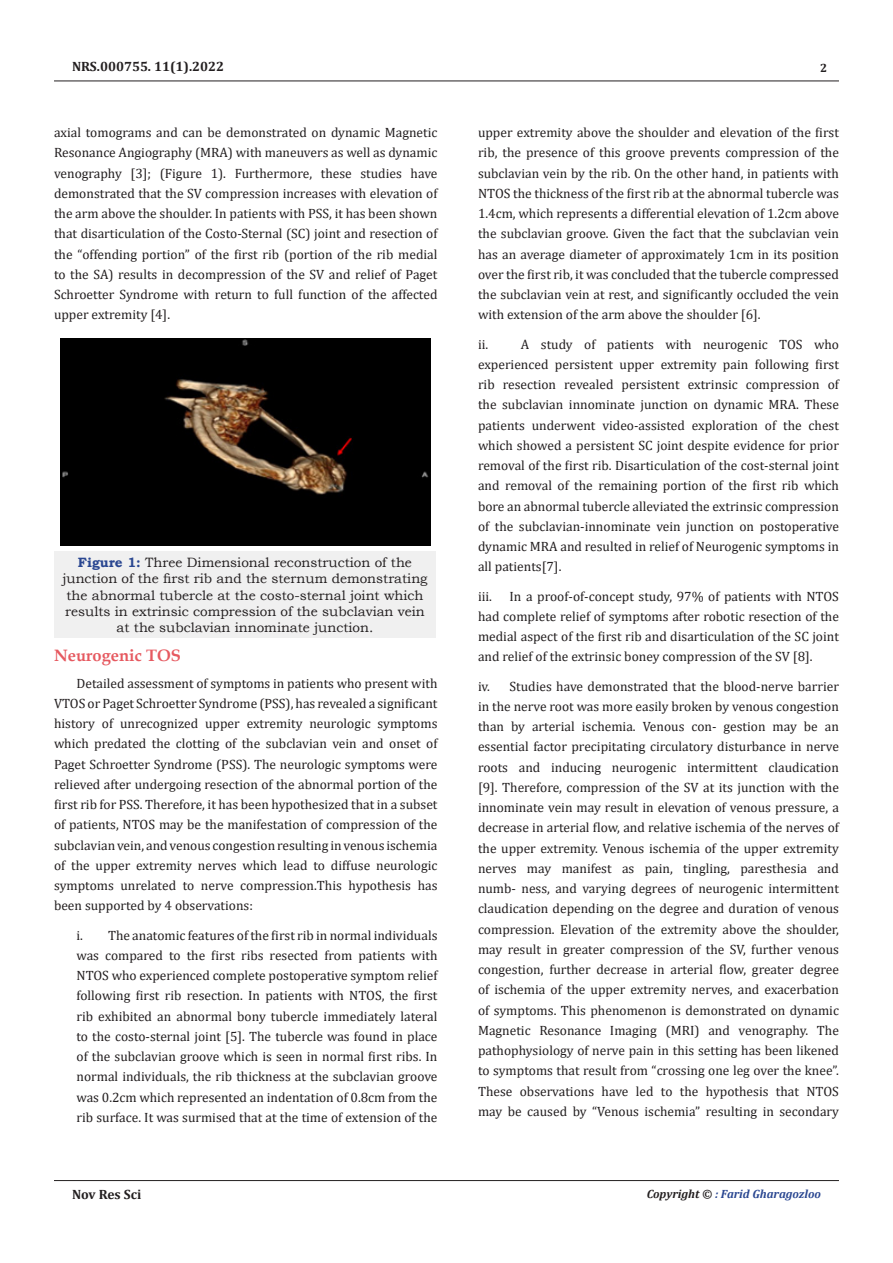
<style>
.page{position:relative;width:893px;height:1263px;background:#fff}
.page>*{position:absolute;margin:0;border:0;box-sizing:border-box;transform-origin:0 0}
.t1{font:700 16.5px "Book Antiqua";color:#e65960}
.t2{font:13.5px/20.2px "Cambria";color:#231f20;text-align:justify}
.t3{font:13.5px/16.2px "Bookman Old Style";color:#231f20;text-align:center}
.t4{font:700 13.5px "Cambria";color:#231f20}
.t5{font:italic 700 12px "Cambria";color:#2a4791}
.t6{font:700 12px "Cambria";color:#231f20}
.s1{font-weight:700;color:#2a4791}
.s2{color:#231f20}
</style>
<div class="page">
<hr style="left:54px;top:81px;width:785px;height:1px;background:#231f20">
<hr style="left:54px;top:1180px;width:785px;height:1px;background:#231f20">
<div style="left:54px;top:552px;width:382px;height:86px;background:#f0f0f0"></div>
<img style="left:61px;top:338px;width:369px;height:208px">
<p class="t4" style="left:72px;top:56px;width:154px">NRS.000755. 11(1).2022</p>
<p class="t2" style="left:54px;top:122px;width:385px">axial tomograms and can be demonstrated on dynamic Magnetic Resonance Angiography (MRA) with maneuvers as well as dynamic venography [3]; (Figure 1). Furthermore, these studies have demonstrated that the SV compression increases with elevation of the arm above the shoulder. In patients with PSS, it has been shown that disarticulation of the Costo-Sternal (SC) joint and resection of the “offending portion” of the first rib (portion of the rib medial to the SA) results in decompression of the SV and relief of Paget Schroetter Syndrome with return to full function of the affected upper extremity [4].</p>
<p class="t3" style="left:62px;top:555px;width:367px"><span class="s1">Figure 1:</span> Three Dimensional reconstruction of the junction of the first rib and the sternum demonstrating the abnormal tubercle at the costo-sternal joint which results in extrinsic compression of the subclavian vein at the subclavian innominate junction.</p>
<p class="t1" style="left:54px;top:644px;width:128px">Neurogenic TOS</p>
<p class="t2" style="left:54px;top:673px;width:385px;text-indent:22px">Detailed assessment of symptoms in patients who present with VTOS or Paget Schroetter Syndrome (PSS), has revealed a significant history of unrecognized upper extremity neurologic symptoms which predated the clotting of the subclavian vein and onset of Paget Schroetter Syndrome (PSS). The neurologic symptoms were relieved after undergoing resection of the abnormal portion of the first rib for PSS. Therefore, it has been hypothesized that in a subset of patients, NTOS may be the manifestation of compression of the subclavian vein, and venous congestion resulting in venous ischemia of the upper extremity nerves which lead to diffuse neurologic symptoms unrelated to nerve compression.This hypothesis has been supported by 4 observations:</p>
<p class="t2" style="left:76px;top:925px;width:362px">i. The anatomic features of the first rib in normal individuals was compared to the first ribs resected from patients with NTOS who experienced complete postoperative symptom relief following first rib resection. In patients with NTOS, the first rib exhibited an abnormal bony tubercle immediately lateral to the costo-sternal joint [5]. The tubercle was found in place of the subclavian groove which is seen in normal first ribs. In normal individuals, the rib thickness at the subclavian groove was 0.2cm which represented an indentation of 0.8cm from the rib surface. It was surmised that at the time of extension of the</p>
<p class="t6" style="left:820px;top:60px;width:9px">2</p>
<p class="t2" style="left:478px;top:122px;width:362px">upper extremity above the shoulder and elevation of the first rib, the presence of this groove prevents compression of the subclavian vein by the rib. On the other hand, in patients with NTOS the thickness of the first rib at the abnormal tubercle was 1.4cm, which represents a differential elevation of 1.2cm above the subclavian groove. Given the fact that the subclavian vein has an average diameter of approximately 1cm in its position over the first rib, it was concluded that the tubercle compressed the subclavian vein at rest, and significantly occluded the vein with extension of the arm above the shoulder [6].</p>
<p class="t2" style="left:478px;top:334px;width:12px">ii.</p>
<p class="t2" style="left:478px;top:334px;width:362px;text-indent:43px">A study of patients with neurogenic TOS who experienced persistent upper extremity pain following first rib resection revealed persistent extrinsic compression of the subclavian innominate junction on dynamic MRA. These patients underwent video-assisted exploration of the chest which showed a persistent SC joint despite evidence for prior removal of the first rib. Disarticulation of the cost-sternal joint and removal of the remaining portion of the first rib which bore an abnormal tubercle alleviated the extrinsic compression of the subclavian-innominate vein junction on postoperative dynamic MRA and resulted in relief of Neurogenic symptoms in all patients[7].</p>
<p class="t2" style="left:478px;top:586px;width:16px">iii.</p>
<p class="t2" style="left:478px;top:586px;width:362px;text-indent:31px">In a proof-of-concept study, 97% of patients with NTOS had complete relief of symptoms after robotic resection of the medial aspect of the first rib and disarticulation of the SC joint and relief of the extrinsic boney compression of the SV [8].</p>
<p class="t2" style="left:478px;top:676px;width:362px">iv. Studies have demonstrated that the blood-nerve barrier in the nerve root was more easily broken by venous congestion than by arterial ischemia. Venous con- gestion may be an essential factor precipitating circulatory disturbance in nerve roots and inducing neurogenic intermittent claudication [9]. Therefore, compression of the SV at its junction with the innominate vein may result in elevation of venous pressure, a decrease in arterial flow, and relative ischemia of the nerves of the upper extremity. Venous ischemia of the upper extremity nerves may manifest as pain, tingling, paresthesia and numb- ness, and varying degrees of neurogenic intermittent claudication depending on the degree and duration of venous compression. Elevation of the extremity above the shoulder, may result in greater compression of the SV, further venous congestion, further decrease in arterial flow, greater degree of ischemia of the upper extremity nerves, and exacerbation of symptoms. This phenomenon is demonstrated on dynamic Magnetic Resonance Imaging (MRI) and venography. The pathophysiology of nerve pain in this setting has been likened to symptoms that result from “crossing one leg over the knee”.<br>These observations have led to the hypothesis that NTOS may be caused by “Venous ischemia” resulting in secondary</p>
<p class="t4" style="left:72px;top:1185px;width:71px">Nov Res Sci</p>
<p class="t5" style="left:647px;top:1185px;width:176px"><span class="s2">Copyright ©</span> : Farid Gharagozloo</p>
</div>
